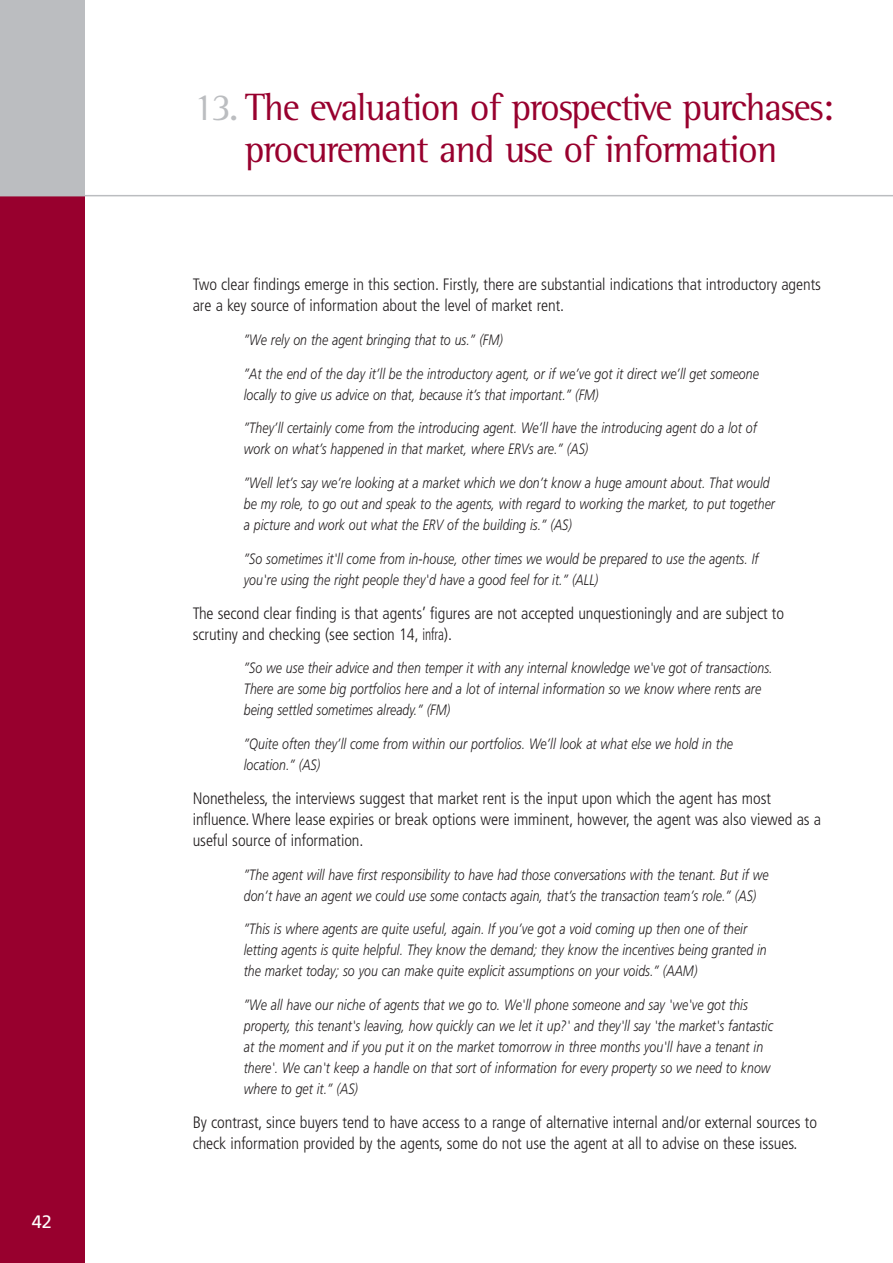
<style>
.page{position:relative;width:893px;height:1263px;background:#fff}
.page>*{position:absolute;margin:0;border:0;box-sizing:border-box;transform-origin:0 0}
.t1{font:39px/42px "Rotis Semi Serif";letter-spacing:-.03em;color:#98002e;text-align:center}
.t2{font:18px "Frutiger";color:#fff}
.t3{font:300 condensed 16.5px/21px "Frutiger";letter-spacing:-.005em;color:#231f20}
.t4{font:italic 300 15px/21px "Frutiger";letter-spacing:.005em;color:#231f20;scale:.82 1}
.s1{color:#bbbdc0}
</style>
<div class="page">
<div style="left:0;top:0;width:85px;height:1263px;background:#bbbdc0"></div>
<div style="left:0;top:196px;width:85px;height:1067px;background:#98002e"></div>
<hr style="left:0;top:195px;width:892px;height:1px;background:#bbbdc0">
<p class="t2" style="left:32px;top:1215px;width:22px">42</p>
<h1 class="t1" style="left:194px;top:90px;width:641px"><span class="s1">13.</span> The evaluation of prospective purchases: procurement and use of information</h1>
<p class="t3" style="left:193px;top:275px;width:629px">Two clear findings emerge in this section. Firstly, there are substantial indications that introductory agents are a key source of information about the level of market rent.</p>
<p class="t4" style="left:244px;top:330px;width:317px">”We rely on the agent bringing that to us.” (FM)</p>
<p class="t4" style="left:244px;top:364px;width:629px">”At the end of the day it’ll be the introductory agent, or if we’ve got it direct we’ll get someone locally to give us advice on that, because it’s that important.” (FM)</p>
<p class="t4" style="left:244px;top:419px;width:627px">”They’ll certainly come from the introducing agent. We’ll have the introducing agent do a lot of work on what’s happened in that market, where ERVs are.” (AS)</p>
<p class="t4" style="left:244px;top:474px;width:649px">”Well let’s say we’re looking at a market which we don’t know a huge amount about. That would be my role, to go out and speak to the agents, with regard to working the market, to put together a picture and work out what the ERV of the building is.” (AS)</p>
<p class="t4" style="left:244px;top:549px;width:629px">”So sometimes it'll come from in-house, other times we would be prepared to use the agents. If you're using the right people they'd have a good feel for it.” (ALL)</p>
<p class="t3" style="left:193px;top:604px;width:592px">The second clear finding is that agents’ figures are not accepted unquestioningly and are subject to scrutiny and checking (see section 14, infra).</p>
<p class="t4" style="left:244px;top:659px;width:646px">”So we use their advice and then temper it with any internal knowledge we've got of transactions.<br>There are some big portfolios here and a lot of internal information so we know where rents are being settled sometimes already.” (FM)</p>
<p class="t4" style="left:244px;top:735px;width:598px">”Quite often they’ll come from within our portfolios. We’ll look at what else we hold in the location.” (AS)</p>
<p class="t3" style="left:193px;top:789px;width:630px">Nonetheless, the interviews suggest that market rent is the input upon which the agent has most influence. Where lease expiries or break options were imminent, however, the agent was also viewed as a useful source of information.</p>
<p class="t4" style="left:244px;top:865px;width:641px">”The agent will have first responsibility to have had those conversations with the tenant. But if we don’t have an agent we could use some contacts again, that’s the transaction team’s role.” (AS)</p>
<p class="t4" style="left:244px;top:920px;width:639px">”This is where agents are quite useful, again. If you’ve got a void coming up then one of their letting agents is quite helpful. They know the demand; they know the incentives being granted in the market today; so you can make quite explicit assumptions on your voids.” (AAM)</p>
<p class="t4" style="left:244px;top:996px;width:647px">”We all have our niche of agents that we go to. We'll phone someone and say 'we've got this property, this tenant's leaving, how quickly can we let it up?' and they'll say 'the market's fantastic at the moment and if you put it on the market tomorrow in three months you'll have a tenant in there'. We can't keep a handle on that sort of information for every property so we need to know where to get it.” (AS)</p>
<p class="t3" style="left:193px;top:1113px;width:625px">By contrast, since buyers tend to have access to a range of alternative internal and/or external sources to check information provided by the agents, some do not use the agent at all to advise on these issues.</p>
</div>
